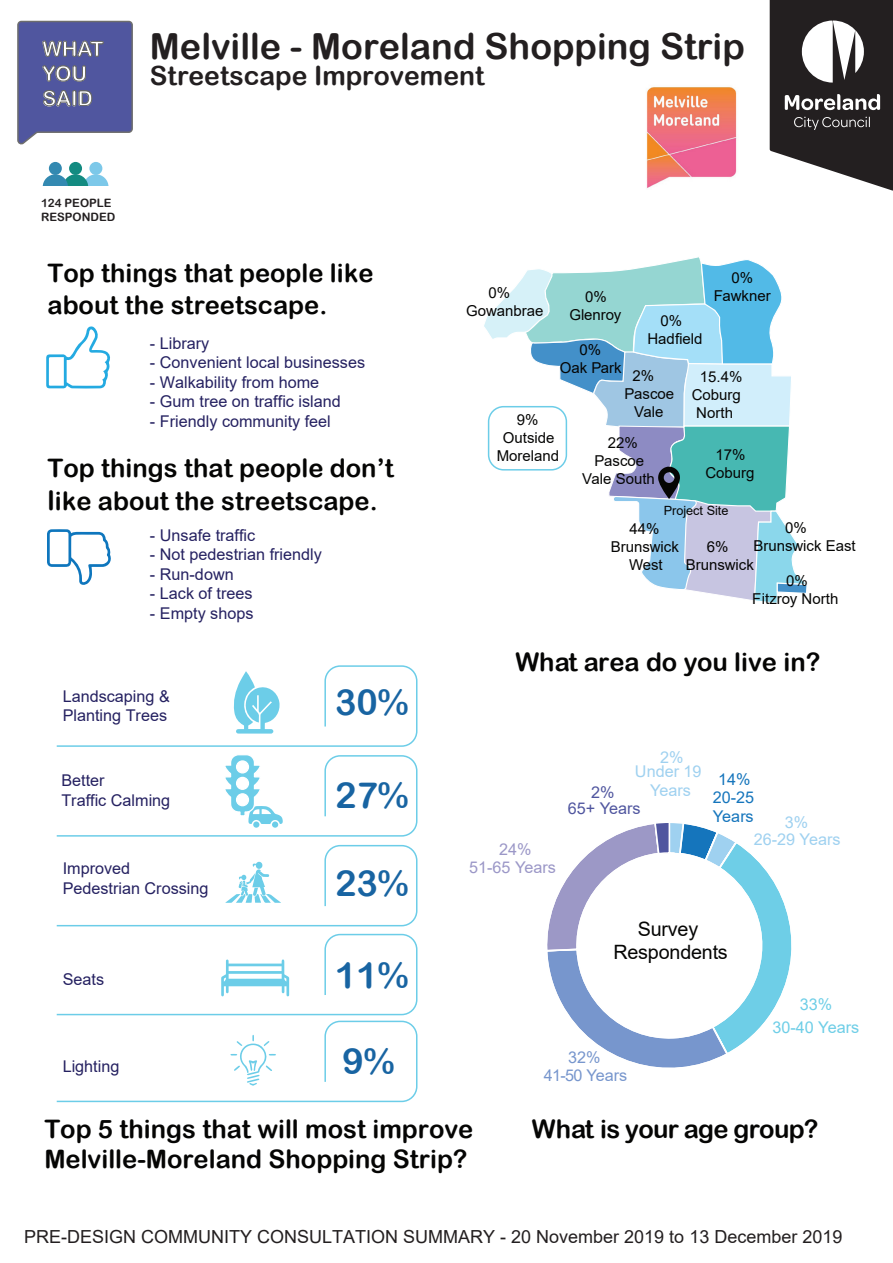
<style>
.page{position:relative;width:893px;height:1263px;background:#fff}
.page>*{position:absolute;margin:0;border:0;box-sizing:border-box;transform-origin:0 0}
.t1{font:36px "Arial Rounded MT Bold";color:#231f20}
.t2{font:36px "Arial Rounded MT Bold";color:#1864a2}
.t3{font:26.4px "Arial Rounded MT Bold";color:#231f20}
.t4{font:25.5px/32.4px "Arial Rounded MT Bold";color:#050504}
.t5{font:25.5px "Arial Rounded MT Bold";letter-spacing:-.03em;color:#050504}
.t6{font:20.55px/24.8px "Arial Rounded MT Bold";color:#fff}
.t7{font:19.8px/23.7px "Arial";letter-spacing:-.01em;color:#050504;text-align:center}
.t8{font:18px "Arial";color:#231f20}
.t9{font:16.2px/19.5px "Arial";color:#252161}
.t10{font:16.2px/14.4px "Arial";color:#9fd1f0;text-align:center}
.t11{font:16.2px/18px "Arial";color:#9b97c7;text-align:center}
.t12{font:16.2px/18px "Arial";color:#1575bc;text-align:center}
.t13{font:16.2px/23px "Arial";color:#6ecee7;text-align:center}
.t14{font:16.2px/18px "Arial";letter-spacing:-.01em;color:#7796cd;text-align:center}
.t15{font:16.2px "Arial";color:#50569f}
.t16{font:15px/18px "Arial";color:#050504;text-align:center}
.t17{font:12.75px "Arial";color:#050504}
.t18{font:11.55px/13.8px "Arial Rounded MT Bold";color:#231f20}
.s1{font-size:27px}
</style>
<div class="page">
<svg style="left:770px;top:0;width:123px;height:191px"></svg>
<img style="left:646px;top:87px;width:91px;height:101px">
<svg style="left:17px;top:20px;width:116px;height:125px;background:#6368a1"></svg>
<svg style="left:56px;top:844px;width:362px;height:83px"></svg>
<svg style="left:56px;top:933px;width:362px;height:170px"></svg>
<svg style="left:484px;top:257px;width:323px;height:346px"></svg>
<div style="left:488px;top:406px;width:79px;height:64px;border:2px solid #6ccde8;border-radius:15px"></div>
<svg style="left:56px;top:665px;width:362px;height:172px"></svg>
<svg style="left:46px;top:326px;width:64px;height:62px"></svg>
<svg style="left:47px;top:529px;width:64px;height:56px"></svg>
<svg style="left:547px;top:823px;width:245px;height:245px"></svg>
<div style="left:89px;top:162px;width:13px;height:13px;background:#7cc8e9;border-radius:50%"></div>
<div style="left:83px;top:174px;width:26px;height:26px;background:#7cc8e9;border-radius:50%"></div>
<div style="left:77px;top:186px;width:39px;height:21px;background:#fff"></div>
<div style="left:69px;top:162px;width:13px;height:13px;background:#138b81;border-radius:50%"></div>
<div style="left:63px;top:174px;width:25px;height:26px;background:#138b81;border-radius:50%"></div>
<div style="left:57px;top:186px;width:38px;height:21px;background:#fff"></div>
<div style="left:49px;top:162px;width:13px;height:13px;background:#3389b1;border-radius:50%"></div>
<div style="left:43px;top:174px;width:25px;height:26px;background:#3389b1;border-radius:50%"></div>
<div style="left:37px;top:186px;width:38px;height:21px;background:#fff"></div>
<p class="t6" style="left:43px;top:36px;width:62px">WHAT<br>YOU<br>SAID</p>
<p class="t1" style="left:150px;top:25px;width:596px">Melville - Moreland Shopping Strip</p>
<p class="t3" style="left:150px;top:60px;width:336px">Streetscape Improvement</p>
<p class="t18" style="left:41px;top:196px;width:76px">124 PEOPLE<br>RESPONDED</p>
<p class="t4" style="left:48px;top:256px;width:327px">Top things that people like about the streetscape.</p>
<p class="t9" style="left:150px;top:333px;width:61px">- Library</p>
<p class="t9" style="left:150px;top:353px;width:217px">- Convenient local businesses</p>
<p class="t9" style="left:150px;top:372px;width:171px">- Walkability from home</p>
<p class="t9" style="left:150px;top:392px;width:192px">- Gum tree on traffic island</p>
<p class="t9" style="left:150px;top:411px;width:182px">- Friendly community feel</p>
<p class="t4" style="left:48px;top:452px;width:348px">Top things that people don’t <span class="s1">l</span>ike about the streetscape.</p>
<p class="t9" style="left:150px;top:525px;width:107px">- Unsafe traffic</p>
<p class="t9" style="left:150px;top:545px;width:173px">- Not pedestrian friendly</p>
<p class="t9" style="left:150px;top:564px;width:85px">- Run-down</p>
<p class="t9" style="left:150px;top:583px;width:104px">- Lack of trees</p>
<p class="t9" style="left:150px;top:603px;width:105px">- Empty shops</p>
<p class="t9" style="left:63px;top:686px;width:109px">Landscaping &amp;<br>Planting Trees</p>
<p class="t9" style="left:61px;top:771px;width:110px">Better<br>Traffic Calming</p>
<p class="t9" style="left:63px;top:859px;width:147px">Improved<br>Pedestrian Crossing</p>
<p class="t9" style="left:63px;top:970px;width:43px">Seats</p>
<p class="t9" style="left:63px;top:1056px;width:58px">Lighting</p>
<p class="t2" style="left:335px;top:681px;width:75px">30%</p>
<p class="t2" style="left:335px;top:774px;width:75px">27%</p>
<p class="t2" style="left:335px;top:861px;width:75px">23%</p>
<p class="t2" style="left:335px;top:953px;width:75px">11%</p>
<p class="t2" style="left:343px;top:1040px;width:54px">9%</p>
<p class="t16" style="left:732px;top:269px;width:23px">0%</p>
<p class="t16" style="left:489px;top:283px;width:23px">0%</p>
<p class="t16" style="left:714px;top:287px;width:58px">Fawkner</p>
<p class="t16" style="left:466px;top:301px;width:79px">Gowanbrae</p>
<p class="t16" style="left:647px;top:311px;width:56px">0%<br>Hadfield</p>
<p class="t16" style="left:569px;top:287px;width:54px">0%<br>Glenroy</p>
<p class="t16" style="left:560px;top:341px;width:63px">0%<br>Oak Park</p>
<p class="t16" style="left:632px;top:366px;width:23px">2%</p>
<p class="t16" style="left:625px;top:384px;width:51px">Pascoe</p>
<p class="t16" style="left:634px;top:402px;width:31px">Vale</p>
<p class="t16" style="left:582px;top:433px;width:74px">22%<br>Pascoe<br>Vale South</p>
<p class="t16" style="left:692px;top:368px;width:52px">15.4%<br>Coburg<br>North</p>
<p class="t16" style="left:497px;top:411px;width:64px">9%<br>Outside<br>Moreland</p>
<p class="t16" style="left:705px;top:446px;width:51px">17%<br>Coburg</p>
<p class="t17" style="left:664px;top:501px;width:66px">Project Site</p>
<p class="t16" style="left:753px;top:519px;width:104px;text-align:left;text-indent:32px">0%<br>Brunswick East</p>
<p class="t16" style="left:611px;top:519px;width:70px">44%<br>Brunswick<br>West</p>
<p class="t16" style="left:686px;top:538px;width:70px">6%<br>Brunswick</p>
<p class="t16" style="left:752px;top:572px;width:88px">0%<br>Fitzroy North</p>
<p class="t4" style="left:515px;top:645px;width:306px">What area do you live in?</p>
<p class="t11" style="left:469px;top:840px;width:88px">24%<br>51-65 Years</p>
<p class="t10" style="left:635px;top:750px;width:68px">2%<br>Under 19</p>
<p class="t15" style="left:591px;top:781px;width:25px">2%</p>
<p class="t10" style="left:650px;top:783px;width:42px">Years</p>
<p class="t15" style="left:568px;top:798px;width:74px">65+ Years</p>
<p class="t12" style="left:713px;top:770px;width:43px">14%<br>20-25</p>
<p class="t12" style="left:713px;top:807px;width:42px">Years</p>
<p class="t10" style="left:754px;top:814px;width:88px;line-height:16.5px">3%<br>26-29 Years</p>
<p class="t7" style="left:613px;top:916px;width:116px">Survey<br>Respondents</p>
<p class="t13" style="left:772px;top:993px;width:88px">33%<br>30-40 Years</p>
<p class="t14" style="left:544px;top:1048px;width:85px">32%<br>41-50 Years</p>
<p class="t4" style="left:44px;top:1112px;width:431px">Top 5 things that will most improve</p>
<p class="t5" style="left:532px;top:1113px;width:288px">What is your age group?</p>
<p class="t4" style="left:44px;top:1143px;width:425px">Melville-Moreland Shopping Strip?</p>
<p class="t8" style="left:24px;top:1224px;width:820px">PRE-DESIGN COMMUNITY CONSULTATION SUMMARY - 20 November 2019 to 13 December 2019</p>
</div>
